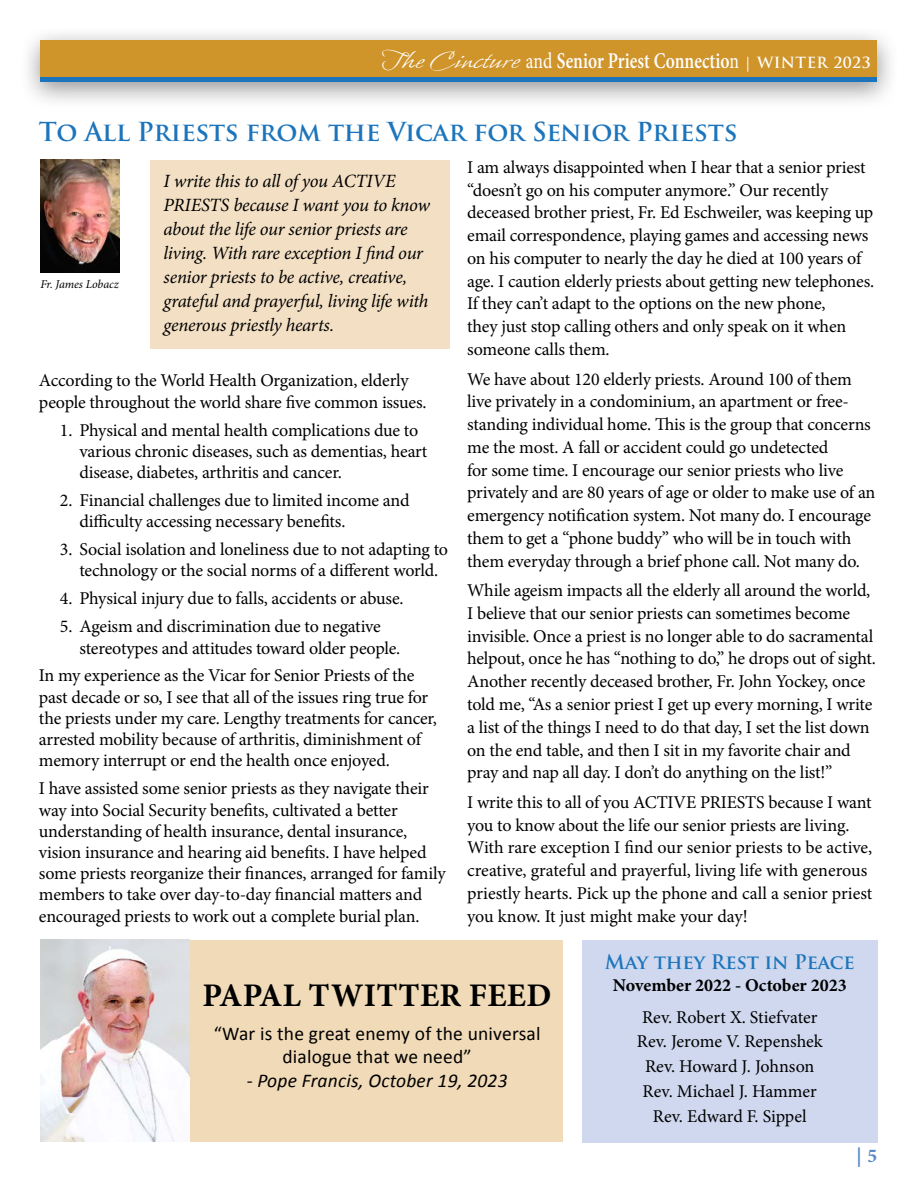
<style>
.page{position:relative;width:918px;height:1188px;background:#fff}
.page>*{position:absolute;margin:0;border:0;box-sizing:border-box;transform-origin:0 0}
.t1{font:700 33px "Minion Pro";letter-spacing:.01em;color:#000}
.t2{font:700 25.5px "Trajan Pro";letter-spacing:-.01em;color:#1c75bc}
.t3{font:600 22.5px "Minion Pro";color:#fff;scale:.78 1}
.t4{font:19.5px/23.4px "Calibri";letter-spacing:.01em;color:#000;text-align:center}
.t5{font:italic 19.5px "Calibri";letter-spacing:.01em;color:#000}
.t6{font:700 19.5px "Trajan Pro";letter-spacing:-.01em;color:#1c75bc}
.t7{font:700 19.5px "Minion Pro";color:#5688c7}
.t8{font:italic 18.75px/24px "Minion Pro";letter-spacing:-.02em;color:#000}
.t9{font:18px/22.8px "Minion Pro";letter-spacing:-.01em;color:#000}
.t10{font:700 18px "Minion Pro";color:#000}
.t11{font:italic 12px "Minion Pro";letter-spacing:-.01em;color:#000}
.s1{font-family:"Whisper ROB";font-weight:400;font-size:30px}
.s2{font-weight:400}
.s3{font-family:"Trajan Pro";font-weight:700;font-size:15px}
</style>
<div class="page">
<div style="left:19px;top:25px;width:880px;height:86px;background:#000;opacity:.42"></div>
<div style="left:40px;top:40px;width:837px;height:42px;background:#cf942a"></div>
<hr style="left:40px;top:78px;width:837px;height:4px;background:#1c75bc">
<div style="left:150px;top:160px;width:299px;height:189px;background:#f3e0c4"></div>
<img style="left:40px;top:160px;width:79px;height:112px">
<div style="left:40px;top:940px;width:523px;height:202px;background:#f0dab8"></div>
<img style="left:40px;top:940px;width:149px;height:202px">
<div style="left:582px;top:940px;width:296px;height:202px;background:#cfd8ee"></div>
<p class="t3" style="left:381px;top:45px;width:629px"><span class="s1">The Cincture</span> <span class="s2">and</span> Senior Priest Connectio<span class="s2">n</span> <span class="s3">| WINTER 2023</span></p>
<h2 class="t2" style="left:39px;top:116px;width:700px">To All Priests from the Vicar for Senior Priests</h2>
<p class="t8" style="left:164px;top:169px;width:268px">I write this to all of you ACTIVE PRIESTS because I want you to know about the life our senior priests are living. With rare exception I find our senior priests to be active, creative, grateful and prayerful, living life with generous priestly hearts.</p>
<p class="t9" style="left:467px;top:156px;width:409px">I am always disappointed when I hear that a senior priest “doesn’t go on his computer anymore.” Our recently deceased brother priest, Fr. Ed Eschweiler, was keeping up email correspondence, playing games and accessing news on his computer to nearly the day he died at 100 years of age. I caution elderly priests about getting new telephones.<br>If they can’t adapt to the options on the new phone,<br>they just stop calling others and only speak on it when someone calls them.</p>
<p class="t9" style="left:467px;top:367px;width:410px">We have about 120 elderly priests. Around 100 of them live privately in a condominium, an apartment or free&shy;standing individual home. This is the group that concerns me the most. A fall or accident could go undetected<br>for some time. I encourage our senior priests who live privately and are 80 years of age or older to make use of an emergency notification system. Not many do. I encourage them to get a “phone buddy” who will be in touch with them everyday through a brief phone call. Not many do.</p>
<p class="t9" style="left:467px;top:579px;width:410px">While ageism impacts all the elderly all around the world, I believe that our senior priests can sometimes become invisible. Once a priest is no longer able to do sacramental helpout, once he has “nothing to do,” he drops out of sight.<br>Another recently deceased brother, Fr. John Yockey, once told me, “As a senior priest I get up every morning, I write a list of the things I need to do that day, I set the list down on the end table, and then I sit in my favorite chair and pray and nap all day. I don’t do anything on the list!”</p>
<p class="t9" style="left:467px;top:791px;width:407px">I write this to all of you ACTIVE PRIESTS because I want you to know about the life our senior priests are living.<br>With rare exception I find our senior priests to be active, creative, grateful and prayerful, living life with generous priestly hearts. Pick up the phone and call a senior priest you know. It just might make your day!</p>
<p class="t11" style="left:40px;top:276px;width:80px">Fr. James Lobacz</p>
<p class="t9" style="left:39px;top:370px;width:389px;line-height:21.1px">According to the World Health Organization, elderly people throughout the world share five common issues.</p>
<p class="t9" style="left:79px;top:419px;width:350px;line-height:21.1px;text-indent:-19px">1. Physical and mental health complications due to various chronic diseases, such as dementias, heart disease, diabetes, arthritis and cancer.</p>
<p class="t9" style="left:79px;top:490px;width:332px;line-height:21.1px;text-indent:-19px">2. Financial challenges due to limited income and difficulty accessing necessary benefits.</p>
<p class="t9" style="left:60px;top:539px;width:390px;line-height:21.1px;text-align:center">3. Social isolation and loneliness due to not adapting to technology or the social norms of a different world.</p>
<p class="t9" style="left:60px;top:587px;width:345px">4. Physical injury due to falls, accidents or abuse.</p>
<p class="t9" style="left:79px;top:616px;width:322px;line-height:21.1px;text-indent:-19px">5. Ageism and discrimination due to negative stereotypes and attitudes toward older people.</p>
<p class="t9" style="left:39px;top:665px;width:400px;line-height:21.1px">In my experience as the Vicar for Senior Priests of the past decade or so, I see that all of the issues ring true for the priests under my care. Lengthy treatments for cancer, arrested mobility because of arthritis, diminishment of memory interrupt or end the health once enjoyed.</p>
<p class="t9" style="left:39px;top:778px;width:408px;line-height:21.1px">I have assisted some senior priests as they navigate their way into Social Security benefits, cultivated a better understanding of health insurance, dental insurance, vision insurance and hearing aid benefits. I have helped some priests reorganize their finances, arranged for family members to take over day-to-day financial matters and encouraged priests to work out a complete burial plan.</p>
<h1 class="t1" style="left:203px;top:972px;width:350px">PAPAL TWITTER FEED</h1>
<p class="t4" style="left:214px;top:1021px;width:328px">“War is the great enemy of the universal dialogue that we need”</p>
<p class="t5" style="left:247px;top:1067px;width:262px">- Pope Francis, October 19, 2023</p>
<p class="t6" style="left:605px;top:950px;width:251px">May they Rest in Peace</p>
<p class="t10" style="left:613px;top:973px;width:235px">November 2022 - October 2023</p>
<p class="t9" style="left:637px;top:1004px;width:187px;line-height:24.8px;text-align:center">Rev. Robert X. Stiefvater<br>Rev. Jerome V. Repenshek<br>Rev. Howard J. Johnson<br>Rev. Michael J. Hammer<br>Rev. Edward F. Sippel</p>
<p class="t7" style="left:857px;top:1142px;width:22px">| 5</p>
</div>
